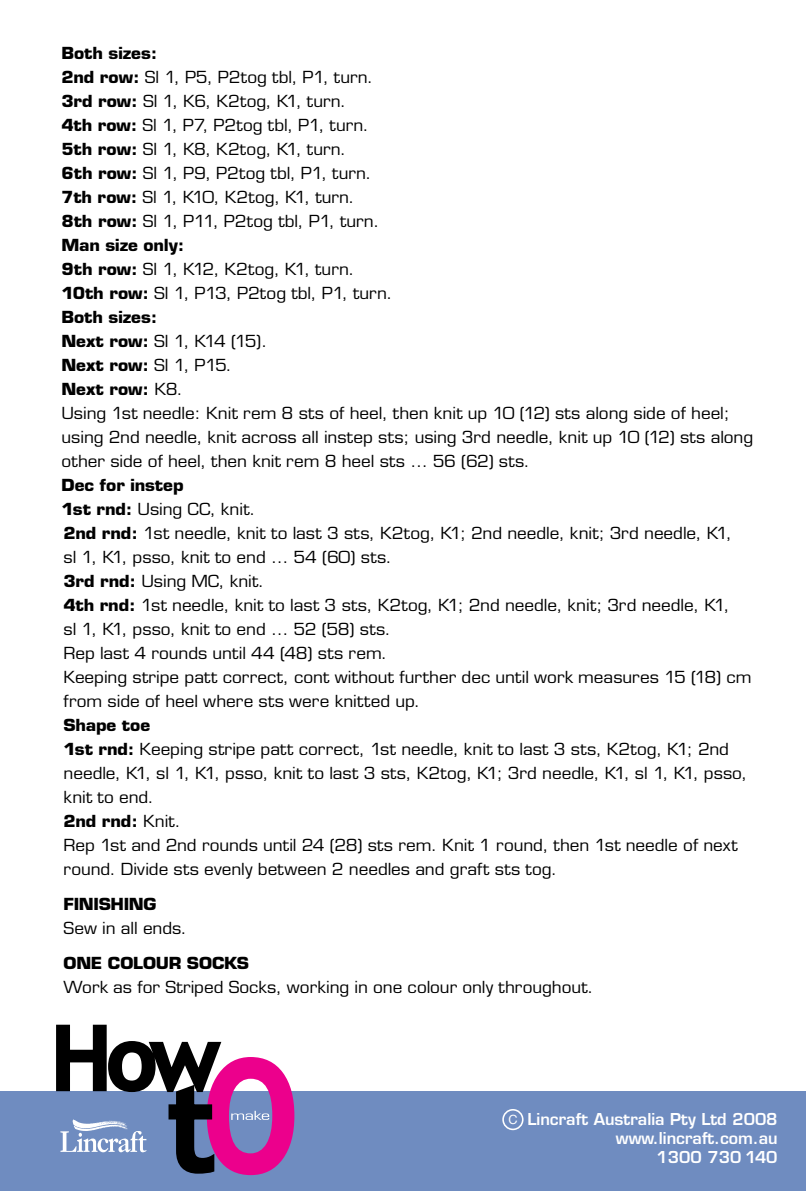
<style>
.page{position:relative;width:806px;height:1191px;background:#fff}
.page>*{position:absolute;margin:0;border:0;box-sizing:border-box;transform-origin:0 0}
.t1{font:16.2px/24px "Eurostile";color:#000;scale:1.06 1}
.t2{font:700 16.2px "Eurostile";letter-spacing:-.015em;color:#000;scale:1.06 1}
.t3{font:600 16px/19.2px "Eurostile";color:#fff;text-align:right}
.t4{font:12.6px "Helvetica";color:#fff}
.s1{font-weight:700}
</style>
<div class="page">
<div style="left:0;top:1091px;width:805px;height:100px;background:#6f8cc0"></div>
<div style="left:502px;top:1109px;width:21px;height:21px;border:2px solid #fff;border-radius:50%"></div>
<svg style="left:56px;top:1024px;width:238px;height:151px"></svg>
<p class="t1" style="left:62px;top:41px;width:653px"><span class="s1">Both sizes:<br>2nd row:</span> Sl 1, P5, P2tog tbl, P1, turn.<br><span class="s1">3rd row:</span> Sl 1, K6, K2tog, K1, turn.<br><span class="s1">4th row:</span> Sl 1, P7, P2tog tbl, P1, turn.<br><span class="s1">5th row:</span> Sl 1, K8, K2tog, K1, turn.<br><span class="s1">6th row:</span> Sl 1, P9, P2tog tbl, P1, turn.<br><span class="s1">7th row:</span> Sl 1, K10, K2tog, K1, turn.<br><span class="s1">8th row:</span> Sl 1, P11, P2tog tbl, P1, turn.<br><span class="s1">Man size only:<br>9th row:</span> Sl 1, K12, K2tog, K1, turn.<br><span class="s1">10th row:</span> Sl 1, P13, P2tog tbl, P1, turn.<br><span class="s1">Both sizes:<br>Next row:</span> Sl 1, K14 (15).<br><span class="s1">Next row:</span> Sl 1, P15.<br><span class="s1">Next row:</span> K8.<br>Using 1st needle: Knit rem 8 sts of heel, then knit up 10 (12) sts along side of heel; using 2nd needle, knit across all instep sts; using 3rd needle, knit up 10 (12) sts along other side of heel, then knit rem 8 heel sts … 56 (62) sts.</p>
<p class="t1" style="left:62px;top:473px;width:652px"><span class="s1">Dec for instep<br>1st rnd:</span> Using CC, knit.<br><span class="s1">2nd rnd:</span> 1st needle, knit to last 3 sts, K2tog, K1; 2nd needle, knit; 3rd needle, K1,<br>sl 1, K1, psso, knit to end … 54 (60) sts.<br><span class="s1">3rd rnd:</span> Using MC, knit.<br><span class="s1">4th rnd:</span> 1st needle, knit to last 3 sts, K2tog, K1; 2nd needle, knit; 3rd needle, K1,<br>sl 1, K1, psso, knit to end … 52 (58) sts.<br>Rep last 4 rounds until 44 (48) sts rem.<br>Keeping stripe patt correct, cont without further dec until work measures 15 (18) cm from side of heel where sts were knitted up.</p>
<p class="t1" style="left:64px;top:713px;width:646px"><span class="s1">Shape toe<br>1st rnd:</span> Keeping stripe patt correct, 1st needle, knit to last 3 sts, K2tog, K1; 2nd needle, K1, sl 1, K1, psso, knit to last 3 sts, K2tog, K1; 3rd needle, K1, sl 1, K1, psso, knit to end.<br><span class="s1">2nd rnd:</span> Knit.<br>Rep 1st and 2nd rounds until 24 (28) sts rem. Knit 1 round, then 1st needle of next round. Divide sts evenly between 2 needles and graft sts tog.</p>
<p class="t2" style="left:64px;top:894px;width:89px">FINISHING</p>
<p class="t1" style="left:64px;top:916px;width:118px">Sew in all ends.</p>
<p class="t2" style="left:64px;top:953px;width:176px">ONE COLOUR SOCKS</p>
<p class="t1" style="left:64px;top:975px;width:501px">Work as for Striped Socks, working in one colour only throughout.</p>
<p class="t4" style="left:508px;top:1109px;width:11px">C</p>
<p class="t3" style="left:527px;top:1109px;width:251px">Lincraft Australia Pty Ltd 2008 www.lincraft.com.au<br>1300 730 140</p>
</div>
